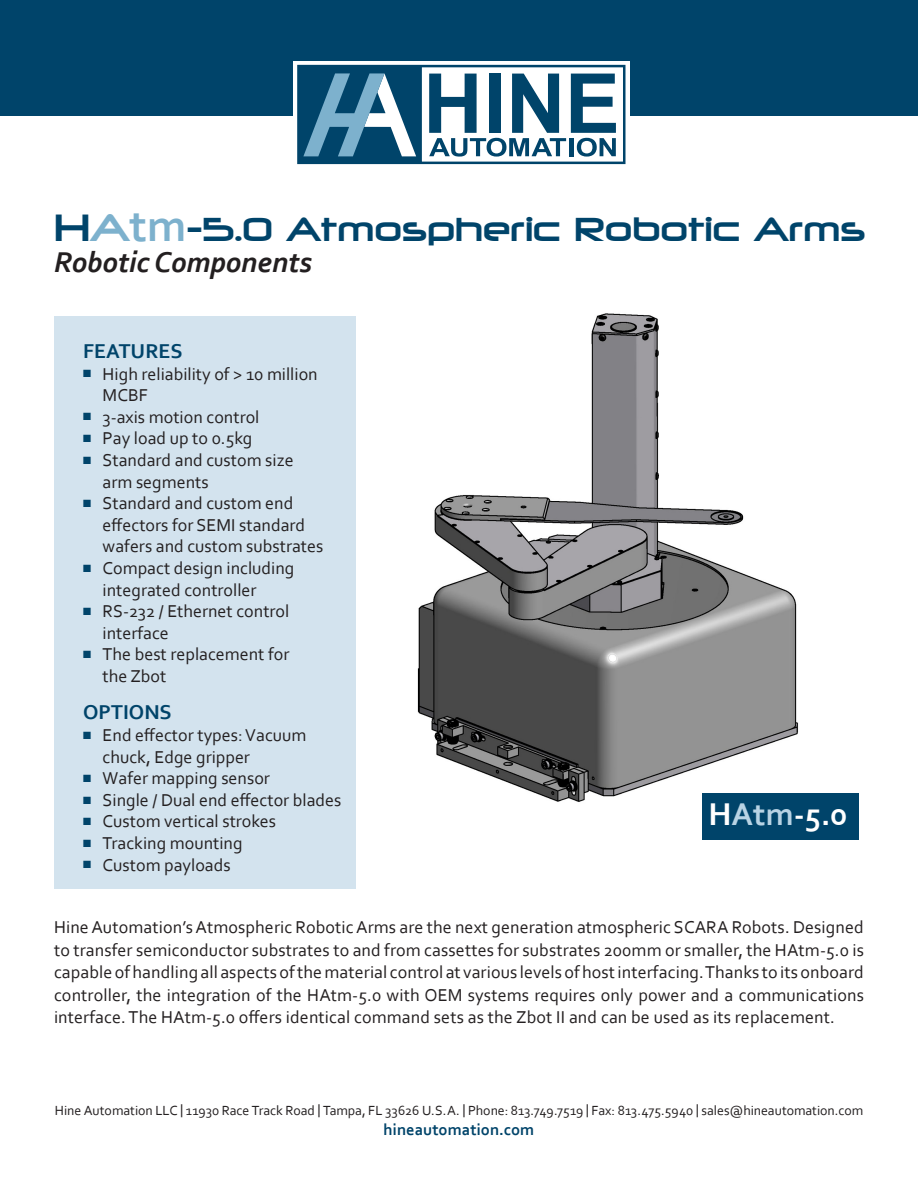
<style>
.page{position:relative;width:918px;height:1188px;background:#fff}
.page>*{position:absolute;margin:0;border:0;box-sizing:border-box;transform-origin:0 0}
.t1{font:700 33px "Corbel";color:#fff}
.t2{font:31.5px "Neuropolitical";color:#00446a}
.t3{font:italic 700 30px "Corbel";color:#231f20}
.t4{font:700 21px "Corbel";color:#00446a}
.t5{font:18px/21.6px "Corbel";color:#231f20}
.t6{font:700 16.5px "Corbel";color:#00446a}
.t7{font:13.8px "Corbel";letter-spacing:-.005em;color:#231f20}
.s1{font-size:36px}
.s2{font-size:36px;color:#7db1cd}
.s3{font-family:"Corbel";font-weight:700;font-size:46.5px;color:#7db1cd}
.s4{color:#00446a}
.s5{color:#b8d3e4}
</style>
<div class="page">
<img style="left:417px;top:313px;width:381px;height:489px">
<div style="left:54px;top:317px;width:301px;height:572px;background:#d3e3ee"></div>
<div style="left:0;top:0;width:918px;height:116px;background:#00446a"></div>
<div style="left:293px;top:61px;width:336px;height:106px;background:linear-gradient(to right,#fff,#fff)"></div>
<div style="left:298px;top:66px;width:326px;height:97px;background:#fff"></div>
<div style="left:297px;top:65px;width:329px;height:99px;border:3px solid #00446a"></div>
<svg style="left:429px;top:74px;width:187px;height:83px"></svg>
<div style="left:299px;top:66px;width:122px;height:96px;background:#00446a"></div>
<div style="left:298px;top:66px;width:124px;height:97px;border:1px solid #00446a"></div>
<svg style="left:303px;top:73px;width:113px;height:83px"></svg>
<div style="left:702px;top:793px;width:157px;height:46px;background:#00446a"></div>
<p class="t2" style="left:54px;top:209px;width:813px"><span class="s1">H</span><span class="s2">A</span><span class="s3">tm</span><span class="s1">-</span>5.0 Atmospheric Robotic Arms</p>
<p class="t3" style="left:54px;top:244px;width:259px">Robotic Components</p>
<p class="t4" style="left:83px;top:338px;width:101px">FEATURES</p>
<p class="t5" style="left:103px;top:362px;width:217px;text-indent:-19px"><span class="s4">■</span> High reliability of &gt; 10 million<br>MCBF</p>
<p class="t5" style="left:83px;top:405px;width:178px"><span class="s4">■</span> 3-axis motion control</p>
<p class="t5" style="left:83px;top:427px;width:171px"><span class="s4">■</span> Pay load up to 0.5kg</p>
<p class="t5" style="left:103px;top:449px;width:193px;text-indent:-19px"><span class="s4">■</span> Standard and custom size arm segments</p>
<p class="t5" style="left:103px;top:492px;width:222px;text-indent:-19px"><span class="s4">■</span> Standard and custom end effectors for SEMI standard wafers and custom substrates</p>
<p class="t5" style="left:103px;top:557px;width:193px;text-indent:-19px"><span class="s4">■</span> Compact design including integrated controller</p>
<p class="t5" style="left:103px;top:600px;width:188px;text-indent:-19px"><span class="s4">■</span> RS-232 / Ethernet control interface</p>
<p class="t5" style="left:103px;top:643px;width:188px;text-indent:-19px"><span class="s4">■</span> The best replacement for the Zbot</p>
<p class="t4" style="left:83px;top:699px;width:90px">OPTIONS</p>
<p class="t5" style="left:103px;top:724px;width:205px;text-indent:-19px"><span class="s4">■</span> End effector types:Vacuum chuck, Edge gripper</p>
<p class="t5" style="left:83px;top:767px;width:188px"><span class="s4">■</span> Wafer mapping sensor</p>
<p class="t5" style="left:83px;top:789px;width:260px"><span class="s4">■</span> Single / Dual end effector blades</p>
<p class="t5" style="left:83px;top:810px;width:195px"><span class="s4">■</span> Custom vertical strokes</p>
<p class="t5" style="left:83px;top:832px;width:161px"><span class="s4">■</span> Tracking mounting</p>
<p class="t5" style="left:83px;top:853px;width:149px"><span class="s4">■</span> Custom payloads</p>
<p class="t1" style="left:709px;top:794px;width:141px">H<span class="s5">Atm</span>-5.0</p>
<p class="t5" style="left:54px;top:916px;width:811px;line-height:22.5px;text-align:justify">Hine Automation’s Atmospheric Robotic Arms are the next generation atmospheric SCARA Robots. Designed to transfer semiconductor substrates to and from cassettes for substrates 200mm or smaller, the HAtm-5.0 is capable of handling all aspects of the material control at various levels of host interfacing. Thanks to its onboard controller, the integration of the HAtm-5.0 with OEM systems requires only power and a communications interface. The HAtm-5.0 offers identical command sets as the Zbot II and can be used as its replacement.</p>
<p class="t7" style="left:55px;top:1102px;width:810px">Hine Automation LLC | 11930 Race Track Road | Tampa, FL 33626 U.S.A. | Phone: 813.749.7519 | Fax: 813.475.5940 | sales@hineautomation.com</p>
<p class="t6" style="left:384px;top:1119px;width:152px">hineautomation.com</p>
</div>
